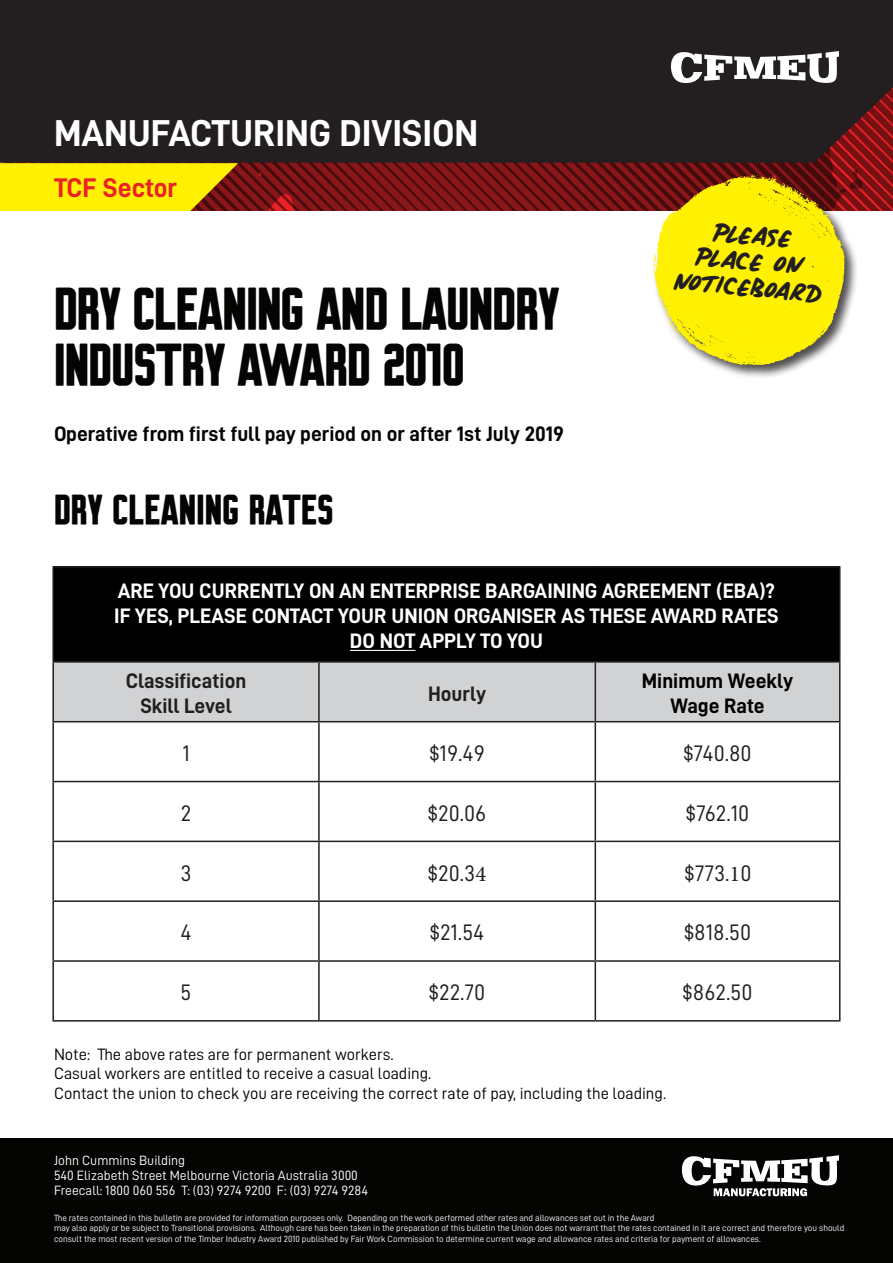
<style>
.page{position:relative;width:893px;height:1263px;background:#fff}
.page>*{position:absolute;margin:0;border:0;box-sizing:border-box;transform-origin:0 0}
.t1{font:46.5px "Brewmaster Gothic Round";letter-spacing:-.02em;color:#040503}
.t2{font:37.5px "D DIN Bold";color:#fff}
.t3{font:33px "Brewmaster Gothic Round";color:#040503}
.t4{font:27px "D DIN Bold";letter-spacing:-.01em;color:#ea2126}
.t5{font:22.5px "D DIN";color:#231f20}
.t6{font:22.5px "Signboard";color:#231f20}
.t7{font:21px/25.2px "D DIN Bold";color:#fff;text-align:center}
.t8{font:21px "D DIN Bold";color:#040503}
.t9{font:21px "D DIN Bold";color:#231f20}
.t10{font:21px/25.2px "D DIN Bold";color:#000;text-align:center}
.t11{font:16.5px/19.5px "D DIN";color:#000}
.t12{font:13.5px "D DIN";color:#fff}
.t13{font:9px/10.5px "D DIN";color:#fff}
.s1{font-family:"Minion Pro"}
</style>
<div class="page">
<div style="left:0;top:1138px;width:893px;height:125px;background:#040503"></div>
<svg style="left:681px;top:1155px;width:158px;height:41px"></svg>
<div style="left:53px;top:567px;width:787px;height:95px;background:#000"></div>
<div style="left:54px;top:663px;width:785px;height:58px;background:#d1d2d4"></div>
<hr style="left:52px;top:566px;width:267px;height:2px;background:#231f20">
<hr style="left:52px;top:568px;width:2px;height:93px;background:#231f20">
<hr style="left:319px;top:566px;width:276px;height:2px;background:#231f20">
<hr style="left:595px;top:566px;width:245px;height:2px;background:#231f20">
<hr style="left:839px;top:568px;width:1px;height:93px;background:#231f20">
<hr style="left:52px;top:661px;width:267px;height:2px;background:#231f20">
<hr style="left:52px;top:663px;width:2px;height:58px;background:#231f20">
<hr style="left:319px;top:661px;width:276px;height:2px;background:#231f20">
<hr style="left:318px;top:663px;width:2px;height:58px;background:#231f20">
<hr style="left:595px;top:661px;width:245px;height:2px;background:#231f20">
<hr style="left:595px;top:663px;width:1px;height:58px;background:#231f20">
<hr style="left:839px;top:663px;width:1px;height:58px;background:#231f20">
<hr style="left:52px;top:721px;width:267px;height:1px;background:#231f20">
<hr style="left:52px;top:722px;width:2px;height:59px;background:#231f20">
<hr style="left:319px;top:721px;width:276px;height:1px;background:#231f20">
<hr style="left:318px;top:722px;width:2px;height:59px;background:#231f20">
<hr style="left:595px;top:721px;width:245px;height:1px;background:#231f20">
<hr style="left:595px;top:722px;width:1px;height:59px;background:#231f20">
<hr style="left:839px;top:722px;width:1px;height:59px;background:#231f20">
<hr style="left:52px;top:781px;width:267px;height:1px;background:#231f20">
<hr style="left:52px;top:782px;width:2px;height:59px;background:#231f20">
<hr style="left:319px;top:781px;width:276px;height:1px;background:#231f20">
<hr style="left:318px;top:782px;width:2px;height:59px;background:#231f20">
<hr style="left:595px;top:781px;width:245px;height:1px;background:#231f20">
<hr style="left:595px;top:782px;width:1px;height:59px;background:#231f20">
<hr style="left:839px;top:782px;width:1px;height:59px;background:#231f20">
<hr style="left:52px;top:841px;width:267px;height:1px;background:#231f20">
<hr style="left:52px;top:842px;width:2px;height:58px;background:#231f20">
<hr style="left:319px;top:841px;width:276px;height:1px;background:#231f20">
<hr style="left:318px;top:842px;width:2px;height:58px;background:#231f20">
<hr style="left:595px;top:841px;width:245px;height:1px;background:#231f20">
<hr style="left:595px;top:842px;width:1px;height:58px;background:#231f20">
<hr style="left:839px;top:842px;width:1px;height:58px;background:#231f20">
<hr style="left:52px;top:900px;width:267px;height:2px;background:#231f20">
<hr style="left:52px;top:902px;width:2px;height:58px;background:#231f20">
<hr style="left:319px;top:900px;width:276px;height:2px;background:#231f20">
<hr style="left:318px;top:902px;width:2px;height:58px;background:#231f20">
<hr style="left:595px;top:900px;width:245px;height:2px;background:#231f20">
<hr style="left:595px;top:902px;width:1px;height:58px;background:#231f20">
<hr style="left:839px;top:902px;width:1px;height:58px;background:#231f20">
<hr style="left:52px;top:960px;width:267px;height:2px;background:#231f20">
<hr style="left:52px;top:962px;width:2px;height:58px;background:#231f20">
<hr style="left:319px;top:960px;width:276px;height:2px;background:#231f20">
<hr style="left:318px;top:962px;width:2px;height:58px;background:#231f20">
<hr style="left:595px;top:960px;width:245px;height:2px;background:#231f20">
<hr style="left:595px;top:962px;width:1px;height:58px;background:#231f20">
<hr style="left:839px;top:962px;width:1px;height:58px;background:#231f20">
<hr style="left:52px;top:1020px;width:267px;height:1px;background:#231f20">
<hr style="left:319px;top:1020px;width:276px;height:1px;background:#231f20">
<hr style="left:595px;top:1020px;width:245px;height:1px;background:#231f20">
<hr style="left:350px;top:650px;width:65px;height:1px;background:#fff">
<img style="left:238px;top:163px;width:655px;height:47px">
<div style="left:0;top:0;width:893px;height:163px;background:#231f20"></div>
<svg style="left:0;top:163px;width:238px;height:48px;background:#f0da02"></svg>
<svg style="left:670px;top:51px;width:169px;height:32px"></svg>
<div style="left:652px;top:173px;width:207px;height:206px;background:#231f20;opacity:.79"></div>
<svg style="left:653px;top:174px;width:192px;height:192px;background:#e8d421"></svg>
<p class="t2" style="left:54px;top:112px;width:426px">MANUFACTURING DIVISION</p>
<p class="t4" style="left:54px;top:173px;width:125px">TCF Sector</p>
<p class="t1" style="left:54px;top:272px;width:507px">DRY CLEANING AND LAUNDRY</p>
<p class="t1" style="left:54px;top:328px;width:412px">INDUSTRY AWARD 2010</p>
<p class="t8" style="left:54px;top:422px;width:512px">Operative from first full pay period on or after 1st July 2019</p>
<p class="t3" style="left:54px;top:484px;width:281px">DRY CLEANING RATES</p>
<p class="t6" style="left:714px;top:221px;width:80px;rotate:5deg">Please</p>
<p class="t6" style="left:696px;top:246px;width:111px;rotate:5deg">place on</p>
<p class="t6" style="left:675px;top:271px;width:150px;rotate:5deg">Noticeboard</p>
<p class="t7" style="left:118px;top:578px;width:659px">ARE YOU CURRENTLY ON AN ENTERPRISE BARGAINING AGREEMENT (EBA)?</p>
<p class="t7" style="left:114px;top:603px;width:666px">IF YES, PLEASE CONTACT YOUR UNION ORGANISER AS THESE AWARD RATES<br>DO NOT APPLY TO YOU</p>
<p class="t9" style="left:126px;top:669px;width:122px">Classification</p>
<p class="t9" style="left:140px;top:694px;width:93px">Skill Level</p>
<p class="t10" style="left:642px;top:668px;width:153px">Minimum Weekly<br>Wage Rate</p>
<p class="t9" style="left:428px;top:682px;width:60px">Hourly</p>
<p class="t5" style="left:182px;top:741px;width:9px">1</p>
<p class="t5" style="left:429px;top:741px;width:57px">$19.49</p>
<p class="t5" style="left:683px;top:741px;width:70px">$740.80</p>
<p class="t5" style="left:181px;top:801px;width:12px">2</p>
<p class="t5" style="left:428px;top:801px;width:60px">$20.06</p>
<p class="t5" style="left:686px;top:801px;width:65px">$762.10</p>
<p class="t5" style="left:180px;top:861px;width:13px">3</p>
<p class="t5" style="left:428px;top:860px;width:60px">$20.3<span class="s1">4</span></p>
<p class="t5" style="left:684px;top:860px;width:69px">$773.<span class="s1">1</span>0</p>
<p class="t5" style="left:180px;top:920px;width:13px">4</p>
<p class="t5" style="left:430px;top:920px;width:56px">$21.54</p>
<p class="t5" style="left:684px;top:920px;width:69px">$818.50</p>
<p class="t5" style="left:181px;top:980px;width:12px">5</p>
<p class="t5" style="left:429px;top:980px;width:58px">$22.70</p>
<p class="t5" style="left:683px;top:980px;width:71px">$862.50</p>
<p class="t11" style="left:54px;top:1044px;width:341px">Note: The above rates are for permanent workers.</p>
<p class="t11" style="left:54px;top:1063px;width:614px">Casual workers are entitled to receive a casual loading.<br>Contact the union to check you are receiving the correct rate of pay, including the loading.</p>
<p class="t12" style="left:54px;top:1153px;width:133px">John Cummins Building</p>
<p class="t12" style="left:54px;top:1168px;width:305px">540 Elizabeth Street Melbourne Victoria Australia 3000</p>
<p class="t12" style="left:54px;top:1183px;width:316px">Freecall: 1800 060 556 T: (03) 9274 9200 F: (03) 9274 9284</p>
<p class="t13" style="left:54px;top:1212px;width:602px">The rates contained in this bulletin are provided for information purposes only. Depending on the work performed other rates and allowances set out in the Award</p>
<p class="t13" style="left:54px;top:1222px;width:792px">may also apply or be subject to Transitional provisions. Although care has been taken in the preparation of this bulletin the Union does not warrant that the rates contained in it are correct and therefore you should consult the most recent version of the Timber Industry Award 2010 published by Fair Work Commission to determine current wage and allowance rates and criteria for payment of allowances.</p>
</div>
